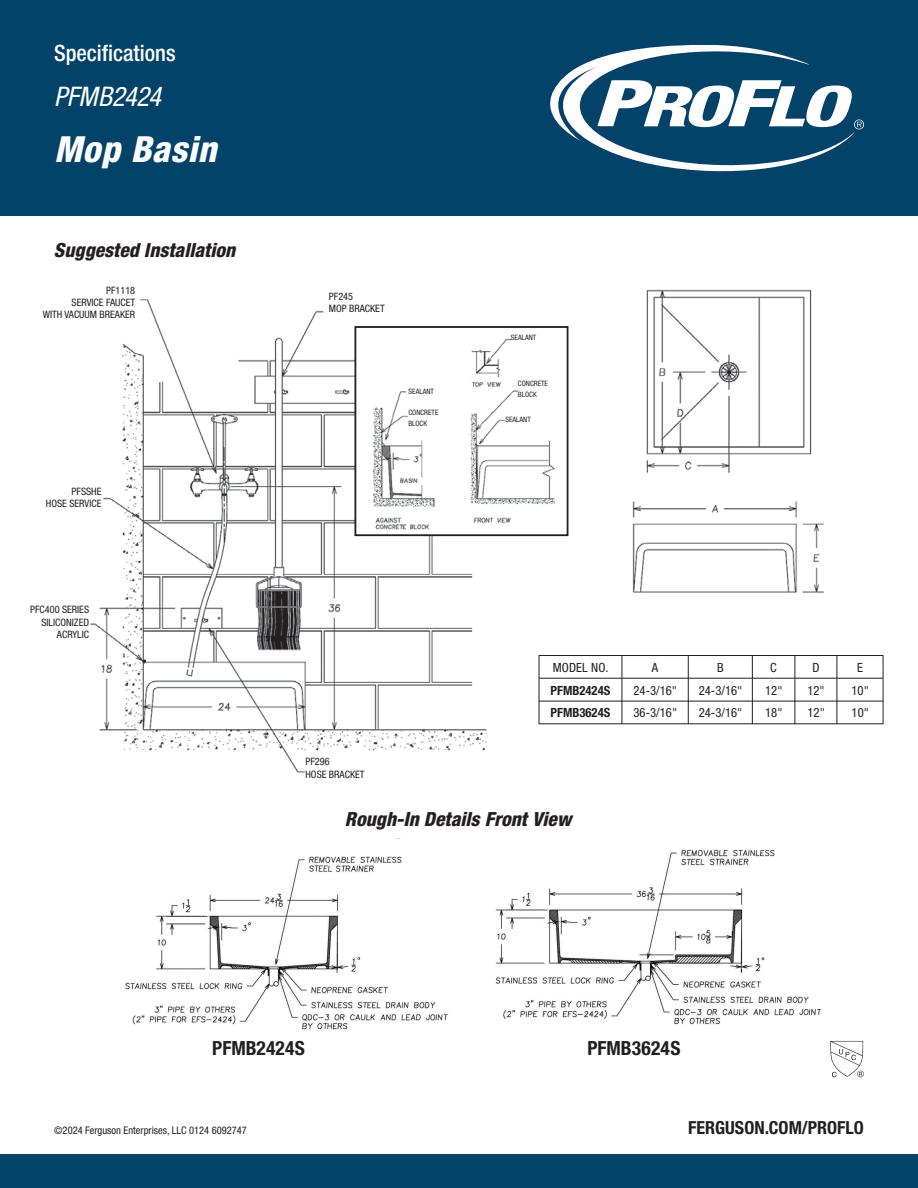
<style>
.page{position:relative;width:918px;height:1188px;background:#fff}
.page>*{position:absolute;margin:0;border:0;box-sizing:border-box;transform-origin:0 0}
.t1{font:italic 800 condensed 36px "Helvetica Neue LT Std";letter-spacing:.015em;color:#fff}
.t2{font:italic 700 condensed 28.5px "Helvetica Neue";color:#fff}
.t3{font:italic condensed 27px "Helvetica Neue LT Std";letter-spacing:-.01em;color:#fff}
.t4{font:500 condensed 22.5px "Helvetica Neue LT Std";color:#fff}
.t5{font:italic 800 condensed 19.5px "Helvetica Neue LT Std";color:#231f20}
.t6{font:700 condensed 19.5px "Helvetica Neue LT Std";letter-spacing:.005em;color:#231f20}
.t7{font:italic 700 condensed 18px "Helvetica Neue";color:#231f20}
.t8{font:700 condensed 18px "Helvetica Neue LT Std";color:#231f20}
.t9{font:condensed 12.75px "Helvetica Neue";color:#231f20}
.t10{font:700 condensed 12.75px "Helvetica Neue";color:#231f20}
.t11{font:condensed 10.5px "Helvetica Neue LT Std";color:#231f20}
.t12{font:condensed 10.2px/12.3px "Helvetica Neue";color:#231f20;text-align:right}
.t13{font:condensed 7.35px/10.6px "Helvetica Neue";color:#231f20}
</style>
<div class="page">
<div style="left:0;top:0;width:918px;height:216px;background:#044369"></div>
<div style="left:0;top:1154px;width:918px;height:34px;background:#044369"></div>
<svg style="left:550px;top:45px;width:314px;height:126px"></svg>
<svg style="left:830px;top:1041px;width:34px;height:36px"></svg>
<img style="left:90px;top:299px;width:419px;height:474px">
<img style="left:357px;top:329px;width:198px;height:204px">
<div style="left:354px;top:326px;width:214px;height:210px;border:2px solid #231f20"></div>
<div style="left:409px;top:376px;width:55px;height:30px;background:#fff"></div>
<div style="left:408px;top:408px;width:56px;height:24px;background:#fff"></div>
<div style="left:505px;top:415px;width:56px;height:26px;background:#fff"></div>
<div style="left:511px;top:333px;width:46px;height:30px;background:#fff"></div>
<div style="left:518px;top:378px;width:48px;height:25px;background:#fff"></div>
<img style="left:646px;top:289px;width:166px;height:184px">
<img style="left:632px;top:501px;width:192px;height:92px">
<hr style="left:539px;top:655px;width:83px;height:1px;background:#231f20">
<hr style="left:622px;top:655px;width:66px;height:1px;background:#231f20">
<hr style="left:688px;top:655px;width:64px;height:1px;background:#231f20">
<hr style="left:752px;top:655px;width:43px;height:1px;background:#231f20">
<hr style="left:795px;top:655px;width:42px;height:1px;background:#231f20">
<hr style="left:837px;top:655px;width:46px;height:1px;background:#231f20">
<hr style="left:539px;top:678px;width:83px;height:1px;background:#231f20">
<hr style="left:622px;top:678px;width:66px;height:1px;background:#231f20">
<hr style="left:688px;top:678px;width:64px;height:1px;background:#231f20">
<hr style="left:752px;top:678px;width:43px;height:1px;background:#231f20">
<hr style="left:795px;top:678px;width:42px;height:1px;background:#231f20">
<hr style="left:837px;top:678px;width:46px;height:1px;background:#231f20">
<hr style="left:539px;top:701px;width:83px;height:1px;background:#231f20">
<svg style="left:539px;top:656px;width:1px;height:67px"></svg>
<hr style="left:622px;top:701px;width:66px;height:1px;background:#231f20">
<svg style="left:622px;top:656px;width:1px;height:67px"></svg>
<hr style="left:688px;top:701px;width:64px;height:1px;background:#231f20">
<svg style="left:688px;top:656px;width:1px;height:67px"></svg>
<hr style="left:752px;top:701px;width:43px;height:1px;background:#231f20">
<svg style="left:752px;top:656px;width:1px;height:67px"></svg>
<hr style="left:795px;top:701px;width:42px;height:1px;background:#231f20">
<svg style="left:794px;top:656px;width:1px;height:67px"></svg>
<hr style="left:837px;top:701px;width:46px;height:1px;background:#231f20">
<svg style="left:836px;top:656px;width:1px;height:67px"></svg>
<svg style="left:883px;top:656px;width:1px;height:67px"></svg>
<hr style="left:539px;top:723px;width:83px;height:1px;background:#231f20">
<hr style="left:622px;top:723px;width:66px;height:1px;background:#231f20">
<hr style="left:688px;top:723px;width:64px;height:1px;background:#231f20">
<hr style="left:752px;top:723px;width:43px;height:1px;background:#231f20">
<hr style="left:795px;top:723px;width:42px;height:1px;background:#231f20">
<hr style="left:837px;top:723px;width:46px;height:1px;background:#231f20">
<img style="left:125px;top:849px;width:697px;height:181px">
<h3 class="t4" style="left:54px;top:40px;width:123px">Specifications</h3>
<h3 class="t3" style="left:54px;top:81px;width:109px">PFMB2424</h3>
<h1 class="t1" style="left:54px;top:127px;width:164px">Mop Basin</h1>
<h2 class="t2" style="left:54px;top:39px;width:144px">PFMB Series</h2>
<h3 class="t5" style="left:54px;top:238px;width:183px">Suggested Installation</h3>
<p class="t12" style="left:43px;top:284px;width:94px">PF1118<br>SERVICE FAUCET<br>WITH VACUUM BREAKER</p>
<p class="t12" style="left:329px;top:290px;width:57px;text-align:left">PF245<br>MOP BRACKET</p>
<p class="t13" style="left:511px;top:332px;width:27px">SEALANT</p>
<p class="t13" style="left:518px;top:378px;width:32px">CONCRETE<br>BLOCK</p>
<p class="t13" style="left:409px;top:386px;width:27px">SEALANT</p>
<p class="t13" style="left:408px;top:407px;width:32px">CONCRETE<br>BLOCK</p>
<p class="t13" style="left:505px;top:414px;width:27px">SEALANT</p>
<p class="t12" style="left:46px;top:485px;width:57px">PFSSHE<br>HOSE SERVICE</p>
<p class="t12" style="left:30px;top:604px;width:61px">PFC400 SERIES<br>SILICONIZED<br>ACRYLIC</p>
<p class="t12" style="left:305px;top:756px;width:61px;text-align:left">PF296<br>HOSE BRACKET</p>
<p class="t9" style="left:553px;top:660px;width:57px">MODEL NO.</p>
<p class="t9" style="left:652px;top:660px;width:8px">A</p>
<p class="t9" style="left:717px;top:660px;width:8px">B</p>
<p class="t9" style="left:770px;top:660px;width:8px">C</p>
<p class="t9" style="left:812px;top:660px;width:9px">D</p>
<p class="t9" style="left:857px;top:660px;width:7px">E</p>
<p class="t10" style="left:551px;top:682px;width:61px">PFMB2424S</p>
<p class="t9" style="left:634px;top:683px;width:45px">24-3/16"</p>
<p class="t9" style="left:699px;top:683px;width:45px">24-3/16"</p>
<p class="t9" style="left:765px;top:683px;width:19px">12"</p>
<p class="t9" style="left:807px;top:683px;width:19px">12"</p>
<p class="t9" style="left:852px;top:683px;width:19px">10"</p>
<p class="t10" style="left:551px;top:705px;width:61px">PFMB3624S</p>
<p class="t9" style="left:634px;top:706px;width:45px">36-3/16"</p>
<p class="t9" style="left:699px;top:706px;width:45px">24-3/16"</p>
<p class="t9" style="left:765px;top:706px;width:19px">18"</p>
<p class="t9" style="left:807px;top:706px;width:19px">12"</p>
<p class="t9" style="left:852px;top:706px;width:19px">10"</p>
<h3 class="t5" style="left:345px;top:807px;width:228px">Rough-In Details Front View</h3>
<h3 class="t7" style="left:358px;top:808px;width:203px">Rough-In Details Front View</h3>
<h3 class="t6" style="left:212px;top:1036px;width:94px">PFMB2424S</h3>
<h3 class="t6" style="left:587px;top:1036px;width:95px">PFMB3624S</h3>
<p class="t11" style="left:54px;top:1124px;width:194px">©2024 Ferguson Enterprises, LLC 0124 6092747</p>
<h3 class="t8" style="left:688px;top:1117px;width:177px">FERGUSON.COM/PROFLO</h3>
</div>
